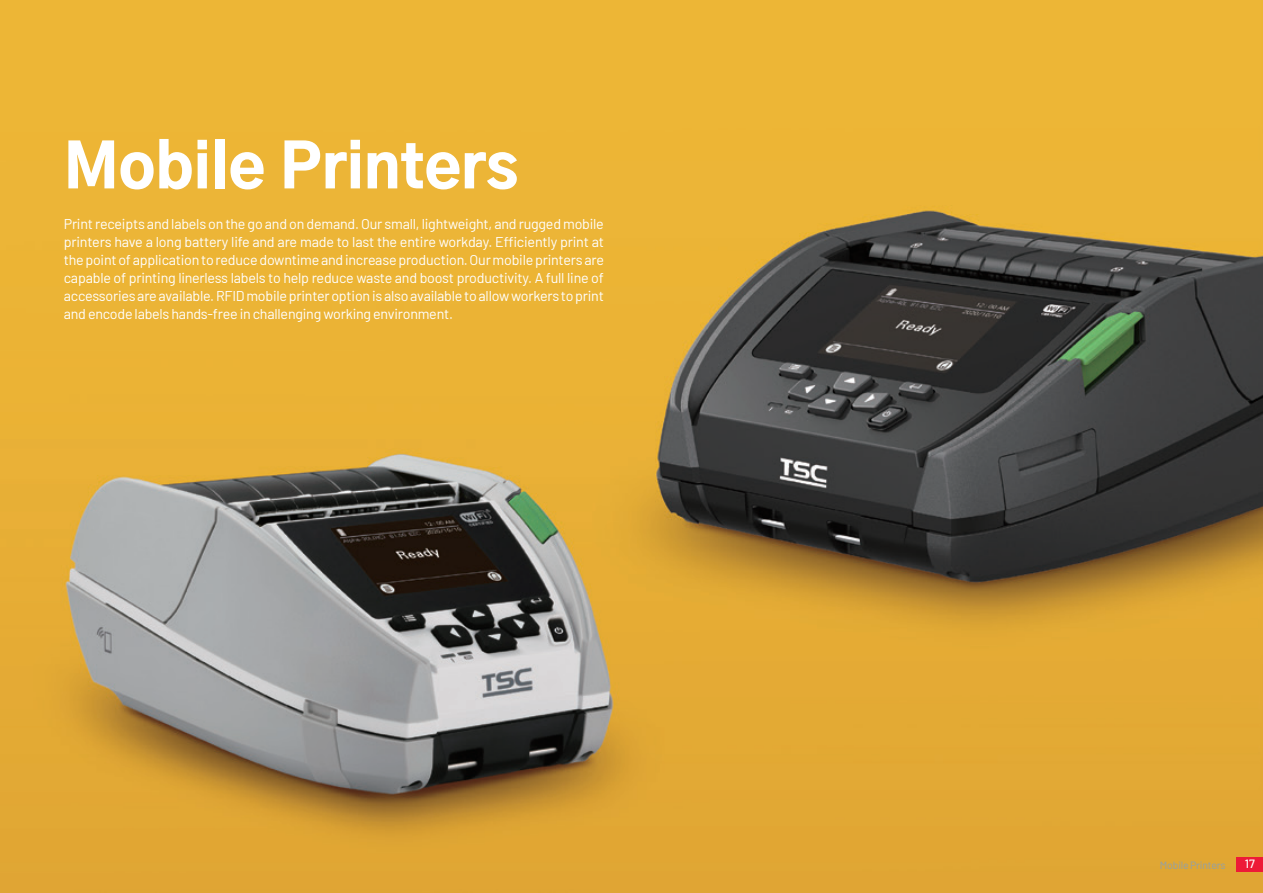
<style>
.page{position:relative;width:1263px;height:893px;background:#fff}
.page>*{position:absolute;margin:0;border:0;box-sizing:border-box;transform-origin:0 0}
.t1{font:900 60px "Gothic A1";color:#fff}
.content2{font:14.25px/18px "Barlow";letter-spacing:-.015em;color:#fff;text-align:justify}
.t2{font:500 12px "Barlow";color:#fff}
.t3{font:10.5px "Barlow";letter-spacing:-.015em;color:#90a0aa}
</style>
<div class="page">
<img style="left:0;top:0;width:1263px;height:893px">
<div style="left:1237px;top:857px;width:26px;height:15px;background:#ed1a37"></div>
<h1 class="t1" style="left:64px;top:116px;width:456px">Mobile Printers</h1>
<p class="content2" style="left:64px;top:214px;width:542px">Print receipts and labels on the go and on demand. Our small, lightweight, and rugged mobile printers have a long battery life and are made to last the entire workday. Efficiently print at the point of application to reduce downtime and increase production. Our mobile printers are capable of printing linerless labels to help reduce waste and boost productivity. A full line of accessories are available. RFID mobile printer option is also available to allow workers to print and encode labels hands-free in challenging working environment.</p>
<p class="t3" style="left:1160px;top:857px;width:67px">Mobile Printers</p>
<p class="t2" style="left:1245px;top:855px;width:11px">17</p>
</div>
